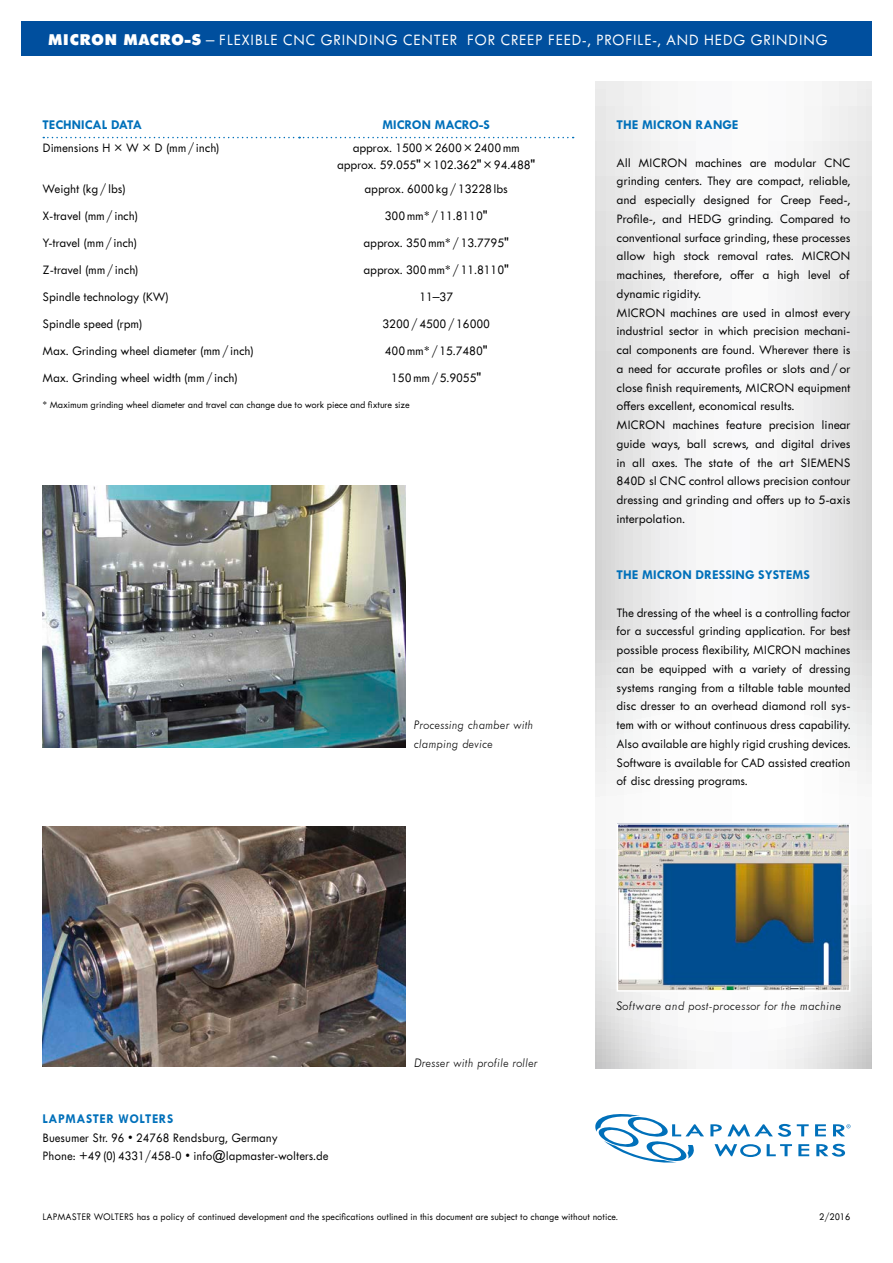
<style>
.page{position:relative;width:893px;height:1263px;background:#fff}
.page>*{position:absolute;margin:0;border:0;box-sizing:border-box;transform-origin:0 0}
.t1{font:500 16.5px "Tw Cen MT Pro Semi";letter-spacing:.03em;color:#fff}
.t2{font:500 13.5px/18.8px "Tw Cen MT Pro Semi";color:#000}
.t3{font:italic 300 13.5px/18.8px "Tw Cen MT Pro";color:#000}
.t4{font:700 13.5px "Tw Cen MT Pro";color:#0070ba}
.t5{font:700 13.5px "Tw Cen MT Pro";letter-spacing:.04em;color:#0070ba}
.t6{font:500 10.5px "Tw Cen MT Pro Semi";letter-spacing:.01em;color:#000}
.s1{font-family:"Tw Cen MT Std";font-weight:800}
</style>
<div class="page">
<div style="left:21px;top:21px;width:851px;height:34px;background:#004f9e"></div>
<svg style="left:595px;top:81px;width:277px;height:987px"></svg>
<svg style="left:710px;top:1124px;width:81px;height:13px"></svg>
<svg style="left:797px;top:1124px;width:12px;height:12px"></svg>
<svg style="left:815px;top:1124px;width:11px;height:12px"></svg>
<svg style="left:833px;top:1124px;width:17px;height:12px"></svg>
<svg style="left:798px;top:1144px;width:11px;height:12px"></svg>
<svg style="left:816px;top:1144px;width:29px;height:13px"></svg>
<svg style="left:767px;top:1144px;width:25px;height:12px"></svg>
<svg style="left:715px;top:1144px;width:46px;height:13px"></svg>
<svg style="left:595px;top:1114px;width:109px;height:48px"></svg>
<img style="left:620px;top:826px;width:227px;height:163px">
<div style="left:617px;top:823px;width:233px;height:169px;border:2px solid #fff"></div>
<svg style="left:43px;top:137px;width:531px;height:1px"></svg>
<img style="left:43px;top:485px;width:363px;height:263px">
<img style="left:43px;top:826px;width:363px;height:240px">
<p class="t1" style="left:48px;top:31px;width:781px"><span class="s1">MICRON MACRO-S</span> – FLEXIBLE CNC GRINDING CENTER FOR CREEP FEED-, PROFILE-, AND HEDG GRINDING</p>
<p class="t4" style="left:43px;top:117px;width:101px">TECHNICAL DATA</p>
<p class="t4" style="left:382px;top:117px;width:109px">MICRON MACRO-S</p>
<p class="t2" style="left:43px;top:139px;width:178px">Dimensions H × W × D (mm/ inch)</p>
<p class="t2" style="left:337px;top:140px;width:200px;line-height:16.2px;text-align:center">approx. 1500×2600×2400mm approx. 59.055"×102.362"×94.488"</p>
<p class="t2" style="left:43px;top:179px;width:85px">Weight (kg / lbs)</p>
<p class="t2" style="left:365px;top:179px;width:145px">approx. 6000 kg/ 13228lbs</p>
<p class="t2" style="left:43px;top:206px;width:97px">X-travel (mm/ inch)</p>
<p class="t2" style="left:385px;top:206px;width:104px">300mm* / 11.8110"</p>
<p class="t2" style="left:43px;top:233px;width:96px">Y-travel (mm/ inch)</p>
<p class="t2" style="left:364px;top:233px;width:147px">approx. 350mm* / 13.7795"</p>
<p class="t2" style="left:43px;top:260px;width:97px">Z-travel (mm/ inch)</p>
<p class="t2" style="left:364px;top:260px;width:147px">approx. 300mm* / 11.8110"</p>
<p class="t2" style="left:43px;top:287px;width:128px">Spindle technology (KW)</p>
<p class="t2" style="left:419px;top:287px;width:35px">11–37</p>
<p class="t2" style="left:43px;top:314px;width:101px">Spindle speed (rpm)</p>
<p class="t2" style="left:382px;top:314px;width:109px">3200/4500/ 16000</p>
<p class="t2" style="left:43px;top:341px;width:213px">Max. Grinding wheel diameter (mm/ inch)</p>
<p class="t2" style="left:385px;top:341px;width:104px">400mm* / 15.7480"</p>
<p class="t2" style="left:43px;top:368px;width:197px">Max. Grinding wheel width (mm/ inch)</p>
<p class="t2" style="left:391px;top:368px;width:92px">150mm/5.9055"</p>
<p class="t6" style="left:43px;top:399px;width:369px">* Maximum grinding wheel diameter and travel can change due to work piece and fixture size</p>
<p class="t3" style="left:414px;top:715px;width:121px">Processing chamber with clamping device</p>
<p class="t4" style="left:617px;top:117px;width:123px">THE MICRON RANGE</p>
<p class="t2" style="left:617px;top:153px;width:235px">All MICRON machines are modular CNC grinding centers. They are compact, reliable, and especially designed for Creep Feed-, Profile-, and HEDG grinding. Compared to conventional surface grinding, these processes allow high stock removal rates. MICRON machines, therefore, offer a high level of dynamic rigidity.<br>MICRON machines are used in almost every industrial sector in which precision mechani&shy;cal components are found. Wherever there is a need for accurate profiles or slots and/or close finish requirements, MICRON equipment offers excellent, economical results.<br>MICRON machines feature precision linear guide ways, ball screws, and digital drives in all axes. The state of the art SIEMENS 840D sl CNC control allows precision contour dressing and grinding and offers up to 5-axis interpolation.</p>
<p class="t4" style="left:617px;top:567px;width:195px">THE MICRON DRESSING SYSTEMS</p>
<p class="t2" style="left:617px;top:603px;width:235px;text-align:justify">The dressing of the wheel is a controlling factor for a successful grinding application. For best possible process flexibility, MICRON machines can be equipped with a variety of dressing systems ranging from a tiltable table mounted disc dresser to an overhead diamond roll sys&shy;tem with or without continuous dress capability.<br>Also available are highly rigid crushing devices.<br>Software is available for CAD assisted creation of disc dressing programs.</p>
<p class="t5" style="left:43px;top:1111px;width:132px">LAPMASTER WOLTERS</p>
<p class="t2" style="left:43px;top:1128px;width:287px">Buesumer Str. 96 • 24768 Rendsburg, Germany<br>Phone: +49 (0) 4331/458-0 • info@lapmaster-wolters.de</p>
<p class="t3" style="left:414px;top:1053px;width:125px">Dresser with profile roller</p>
<p class="t3" style="left:617px;top:997px;width:226px">Software and post-processor for the machine</p>
<p class="t6" style="left:43px;top:1212px;width:577px">LAPMASTER WOLTERS has a policy of continued development and the specifications outlined in this document are subject to change without notice.</p>
<p class="t6" style="left:819px;top:1212px;width:33px">2/2016</p>
</div>
